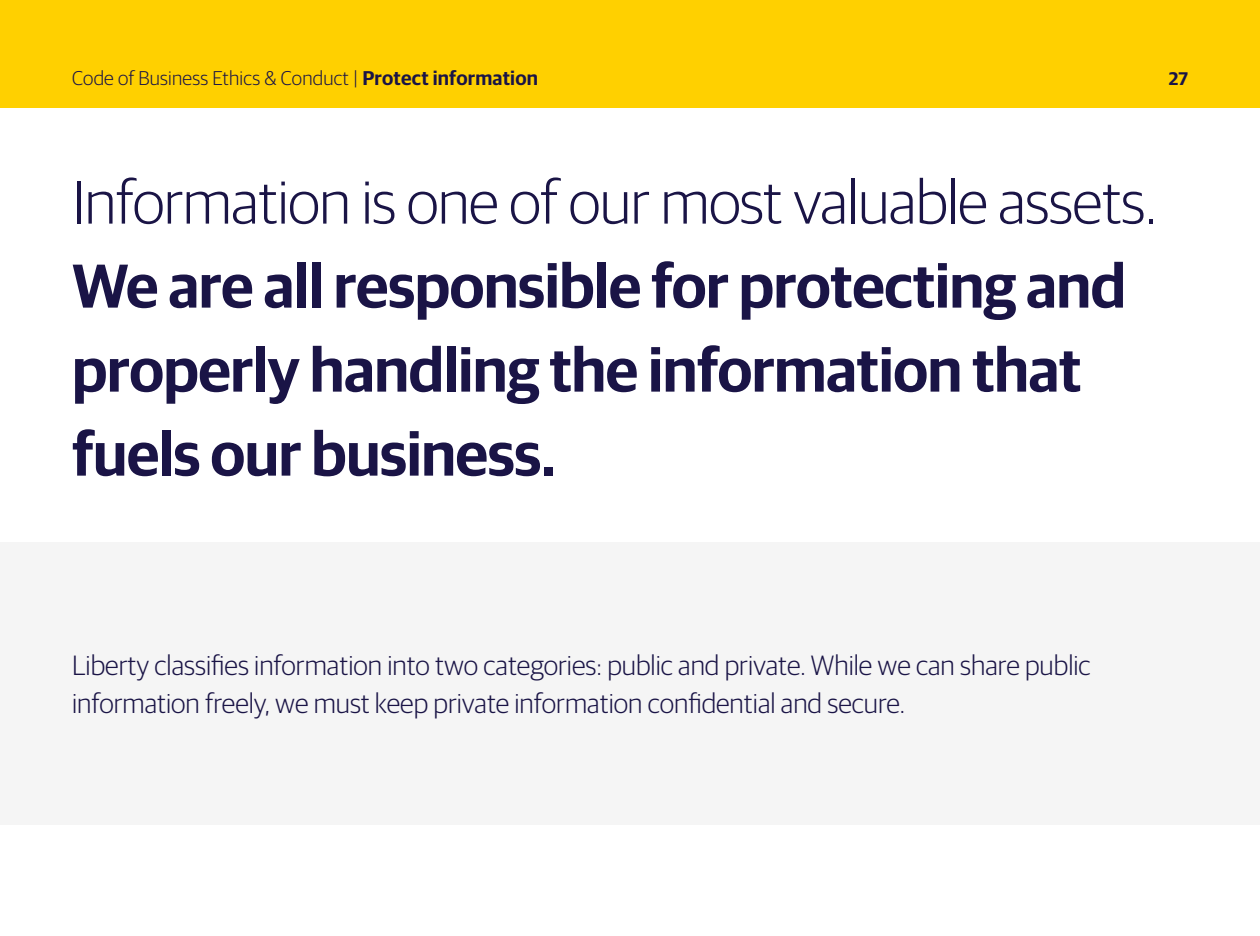
<style>
.page{position:relative;width:1260px;height:936px;background:#fff}
.page>*{position:absolute;margin:0;border:0;box-sizing:border-box;transform-origin:0 0}
.t1{font:600 62px/84px "Guardian Sans";letter-spacing:-.01em;color:#1a1446}
.t2{font:300 62px "Guardian Sans";letter-spacing:-.01em;color:#1a1446}
.t3{font:300 28px/38px "Guardian Sans";color:#1a1446}
.t4{font:300 20px "Guardian Sans";letter-spacing:.01em;color:#1a1446}
.t5{font:600 18.4px "Guardian Sans";color:#1a1446}
.s1{font-weight:600}
</style>
<div class="page">
<div style="left:0;top:0;width:1260px;height:108px;background:#ffd000"></div>
<div style="left:0;top:542px;width:1260px;height:282px;background:#f5f5f5"></div>
<p class="t4" style="left:72px;top:64px;width:468px">Code of Business Ethics &amp; Conduct | <span class="s1">Protect information</span></p>
<p class="t5" style="left:1169px;top:65px;width:21px">27</p>
<h1 class="t2" style="left:72px;top:159px;width:1086px">Information is one of our most valuable assets.</h1>
<h1 class="t1" style="left:72px;top:239px;width:1056px">We are all responsible for protecting and properly handling the information that fuels our business.</h1>
<p class="t3" style="left:72px;top:645px;width:1020px">Liberty classifies information into two categories: public and private. While we can share public information freely, we must keep private information confidential and secure.</p>
</div>
